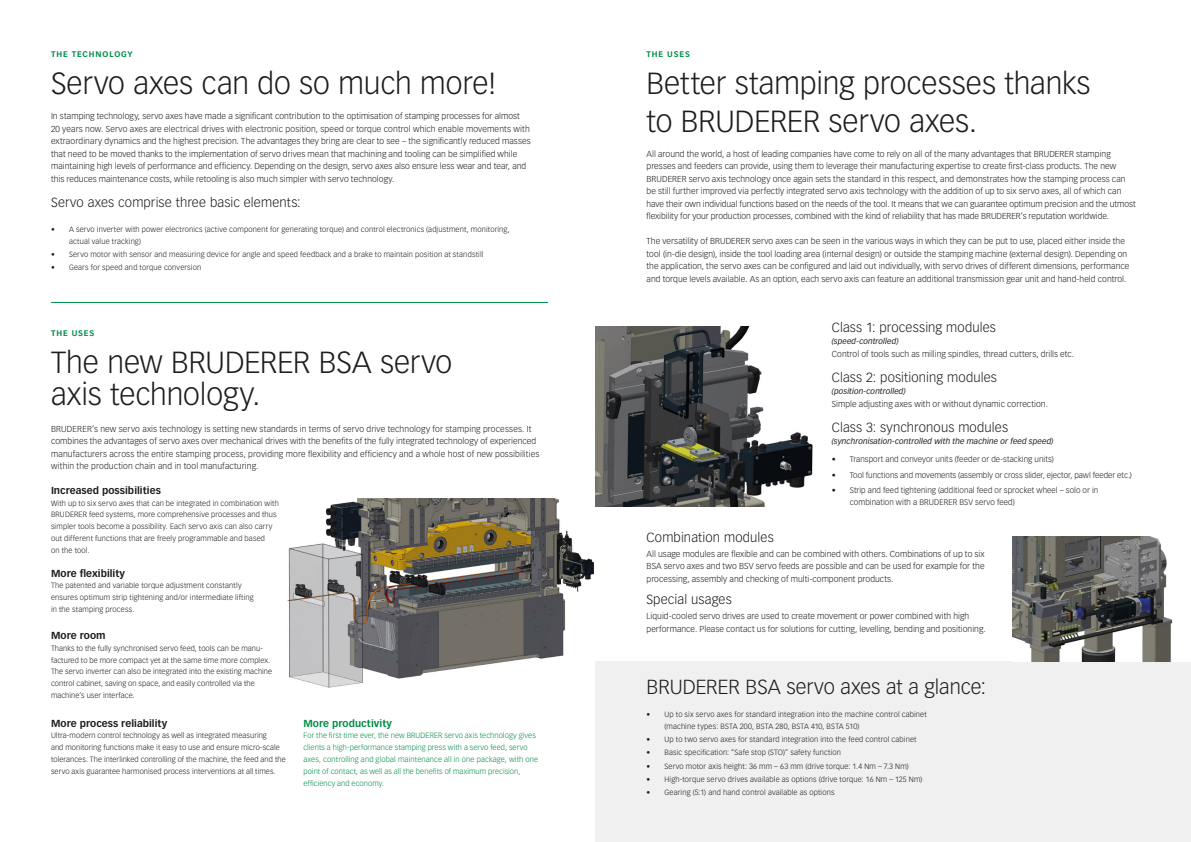
<style>
.page{position:relative;width:1191px;height:842px;background:#fff}
.page>*{position:absolute;margin:0;border:0;box-sizing:border-box;transform-origin:0 0}
.t1{font:300 30px/37.5px "Vectora LT Std";letter-spacing:-.005em;color:#1d1d1b}
.t2{font:300 20px "Vectora LT Std";color:#1d1d1b}
.t3{font:300 13px "Vectora LT Std";letter-spacing:.01em;color:#1d1d1b}
.t4{font:700 10px "Vectora LT Std";letter-spacing:.005em;color:#1d1d1b}
.t5{font:700 10px "Vectora LT Std";letter-spacing:.005em;color:#008d47}
.t6{font:300 8.5px/12.5px "Vectora LT Std";letter-spacing:.01em;color:#1d1d1b}
.t7{font:300 8px/12.5px "Vectora LT Std";letter-spacing:.005em;color:#1d1d1b}
.t8{font:italic 8px "Vectora LT Std";letter-spacing:.01em;color:#1d1d1b}
.t9{font:700 8px "Vectora LT Std";letter-spacing:.11em;color:#008d47}
.t10{font:300 7.5px/11.8px "Vectora LT Std";letter-spacing:.02em;color:#1d1d1b}
.t11{font:300 7.5px/11.8px "Vectora LT Std";letter-spacing:.015em;color:#008d47}
</style>
<div class="page">
<img style="left:595px;top:326px;width:218px;height:180px">
<img style="left:287px;top:498px;width:307px;height:190px">
<hr style="left:51px;top:302px;width:497px;height:1px;background:#008d47">
<div style="left:595px;top:661px;width:596px;height:181px;background:#f1f0f0"></div>
<img style="left:1012px;top:536px;width:161px;height:125px">
<p class="t9" style="left:51px;top:49px;width:83px">THE TECHNOLOGY</p>
<p class="t9" style="left:646px;top:49px;width:45px">THE USES</p>
<h1 class="t1" style="left:51px;top:65px;width:447px">Servo axes can do so much more!</h1>
<h1 class="t1" style="left:646px;top:65px;width:445px">Better stamping processes thanks to BRUDERER servo axes.</h1>
<p class="t6" style="left:51px;top:110px;width:481px">In stamping technology, servo axes have made a significant contribution to the optimisation of stamping processes for almost 20 years now. Servo axes are electrical drives with electronic position, speed or torque control which enable movements with extraordinary dynamics and the highest precision. The advantages they bring are clear to see – the significantly reduced masses that need to be moved thanks to the implementation of servo drives mean that machining and tooling can be simplified while maintaining high levels of performance and efficiency. Depending on the design, servo axes also ensure less wear and tear, and this reduces maintenance costs, while retooling is also much simpler with servo technology.</p>
<p class="t6" style="left:646px;top:148px;width:491px">All around the world, a host of leading companies have come to rely on all of the many advantages that BRUDERER stamping presses and feeders can provide, using them to leverage their manufacturing expertise to create first-class products. The new BRUDERER servo axis technology once again sets the standard in this respect, and demonstrates how the stamping process can be still further improved via perfectly integrated servo axis technology with the addition of up to six servo axes, all of which can have their own individual functions based on the needs of the tool. It means that we can guarantee optimum precision and the utmost flexibility for your production processes, combined with the kind of reliability that has made BRUDERER’s reputation worldwide.</p>
<p class="t6" style="left:646px;top:235px;width:484px">The versatility of BRUDERER servo axes can be seen in the various ways in which they can be put to use, placed either inside the tool (in-die design), inside the tool loading area (internal design) or outside the stamping machine (external design). Depending on the application, the servo axes can be configured and laid out individually, with servo drives of different dimensions, performance and torque levels available. As an option, each servo axis can feature an additional transmission gear unit and hand-held control.</p>
<h3 class="t3" style="left:51px;top:195px;width:251px">Servo axes comprise three basic elements:</h3>
<p class="t10" style="left:69px;top:223px;width:442px;text-indent:-18px">• A servo inverter with power electronics (active component for generating torque) and control electronics (adjustment, monitoring, actual value tracking)</p>
<p class="t10" style="left:51px;top:248px;width:434px">• Servo motor with sensor and measuring device for angle and speed feedback and a brake to maintain position at standstill</p>
<p class="t10" style="left:51px;top:262px;width:152px">• Gears for speed and torque conversion</p>
<p class="t9" style="left:51px;top:328px;width:45px">THE USES</p>
<h1 class="t1" style="left:51px;top:347px;width:403px;line-height:32px">The new BRUDERER BSA servo axis technology.</h1>
<p class="t6" style="left:51px;top:423px;width:490px">BRUDERER’s new servo axis technology is setting new standards in terms of servo drive technology for stamping processes. It combines the advantages of servo axes over mechanical drives with the benefits of the fully integrated technology of experienced manufacturers across the entire stamping process, providing more flexibility and efficiency and a whole host of new possibilities within the production chain and in tool manufacturing.</p>
<p class="t4" style="left:51px;top:484px;width:111px">Increased possibilities</p>
<p class="t10" style="left:51px;top:497px;width:229px">With up to six servo axes that can be integrated in combination with BRUDERER feed systems, more comprehensive processes and thus simpler tools become a possibility. Each servo axis can also carry out different functions that are freely programmable and based<br>on the tool.</p>
<p class="t4" style="left:51px;top:567px;width:76px">More flexibility</p>
<p class="t10" style="left:51px;top:580px;width:204px">The patented and variable torque adjustment constantly ensures optimum strip tightening and/or intermediate lifting in the stamping process.</p>
<p class="t4" style="left:51px;top:629px;width:56px">More room</p>
<p class="t10" style="left:51px;top:642px;width:223px">Thanks to the fully synchronised servo feed, tools can be manu&shy;factured to be more compact yet at the same time more complex.<br>The servo inverter can also be integrated into the existing machine control cabinet, saving on space, and easily controlled via the machine’s user interface.</p>
<p class="t4" style="left:51px;top:717px;width:118px">More process reliability</p>
<p class="t10" style="left:51px;top:730px;width:236px">Ultra-modern control technology as well as integrated measuring<br>and monitoring functions make it easy to use and ensure micro-scale tolerances. The interlinked controlling of the machine, the feed and the servo axis guarantee harmonised process interventions at all times.</p>
<p class="t5" style="left:303px;top:717px;width:90px">More productivity</p>
<p class="t11" style="left:303px;top:730px;width:236px">For the first time ever, the new BRUDERER servo axis technology gives clients a high-performance stamping press with a servo feed, servo axes, controlling and global maintenance all in one package, with one point of contact, as well as all the benefits of maximum precision, efficiency and economy.</p>
<h3 class="t3" style="left:831px;top:320px;width:166px">Class 1: processing modules</h3>
<h3 class="t3" style="left:646px;top:530px;width:129px">Combination modules</h3>
<p class="t8" style="left:831px;top:337px;width:68px">(speed-controlled)</p>
<p class="t6" style="left:831px;top:348px;width:244px">Control of tools such as milling spindles, thread cutters, drills etc.</p>
<p class="t8" style="left:831px;top:387px;width:75px">(position-controlled)</p>
<p class="t6" style="left:831px;top:398px;width:217px">Simple adjusting axes with or without dynamic correction.</p>
<p class="t8" style="left:831px;top:437px;width:223px">(synchronisation-controlled with the machine or feed speed)</p>
<p class="t7" style="left:831px;top:453px;width:223px">• Transport and conveyor units (feeder or de-stacking units)</p>
<p class="t7" style="left:831px;top:469px;width:302px">• Tool functions and movements (assembly or cross slider, ejector, pawl feeder etc.)</p>
<p class="t7" style="left:849px;top:484px;width:250px;text-indent:-18px">• Strip and feed tightening (additional feed or sprocket wheel – solo or in combination with a BRUDERER BSV servo feed)</p>
<h3 class="t3" style="left:831px;top:370px;width:167px">Class 2: positioning modules</h3>
<h3 class="t3" style="left:831px;top:420px;width:178px">Class 3: synchronous modules</h3>
<p class="t6" style="left:646px;top:548px;width:340px;text-align:justify">All usage modules are flexible and can be combined with others. Combinations of up to six BSA servo axes and two BSV servo feeds are possible and can be used for example for the processing, assembly and checking of multi-component products.</p>
<p class="t6" style="left:646px;top:610px;width:341px">Liquid-cooled servo drives are used to create movement or power combined with high performance. Please contact us for solutions for cutting, levelling, bending and positioning.</p>
<h3 class="t3" style="left:646px;top:592px;width:87px">Special usages</h3>
<h2 class="t2" style="left:646px;top:676px;width:341px">BRUDERER BSA servo axes at a glance:</h2>
<p class="t10" style="left:664px;top:709px;width:264px;text-indent:-18px">• Up to six servo axes for standard integration into the machine control cabinet (machine types: BSTA 200, BSTA 280, BSTA 410, BSTA 510)</p>
<p class="t10" style="left:646px;top:734px;width:271px">• Up to two servo axes for standard integration into the feed control cabinet</p>
<p class="t10" style="left:646px;top:747px;width:196px">• Basic specification: “Safe stop (STO)” safety function</p>
<p class="t10" style="left:646px;top:760px;width:264px">• Servo motor axis height: 36 mm – 63 mm (drive torque: 1.4 Nm – 7.3 Nm)</p>
<p class="t10" style="left:646px;top:773px;width:277px">• High-torque servo drives available as options (drive torque: 16 Nm – 125 Nm)</p>
<p class="t10" style="left:646px;top:787px;width:189px">• Gearing (5:1) and hand control available as options</p>
</div>
